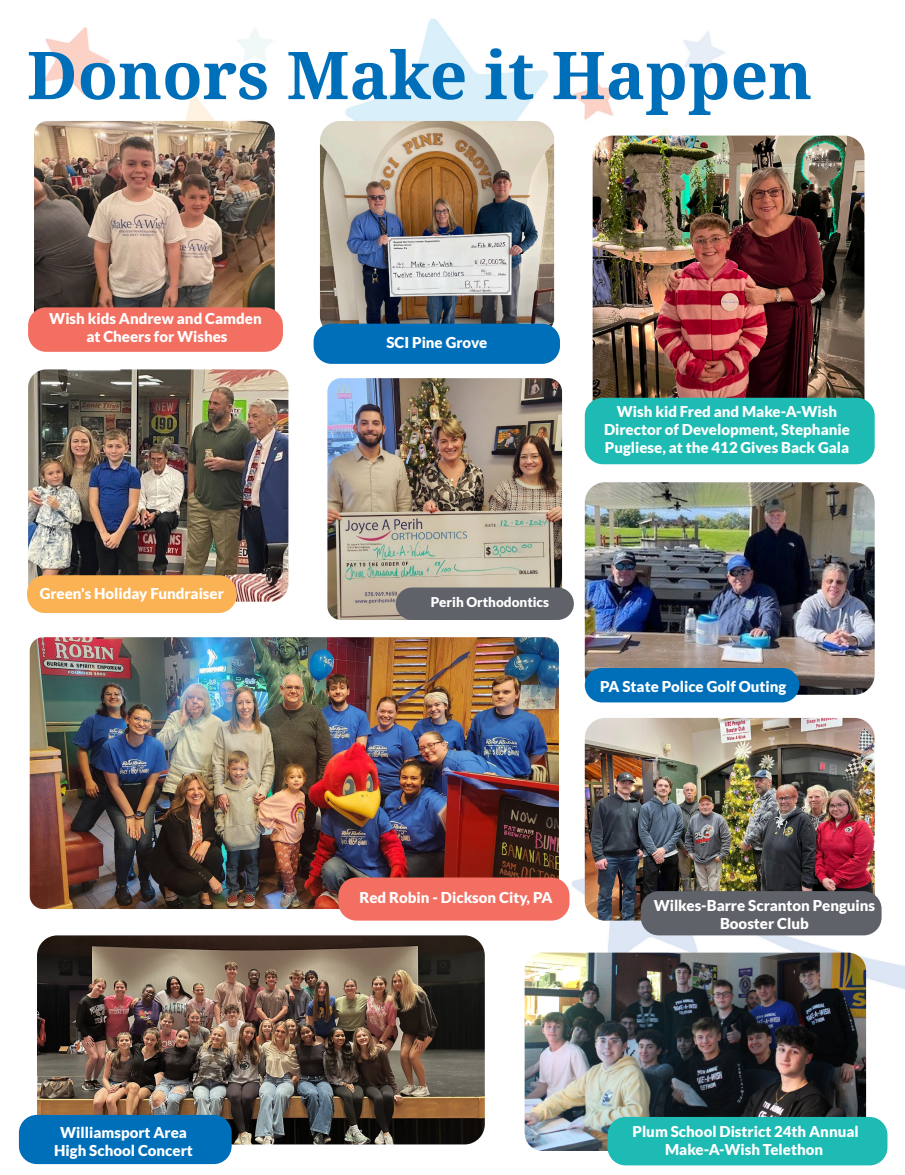
<style>
.page{position:relative;width:905px;height:1175px;background:#fff}
.page>*{position:absolute;margin:0;border:0;box-sizing:border-box;transform-origin:0 0}
.t1{font:700 66px "Droid Serif";color:#006fba}
.t2{font:900 15px/18px "Lato";color:#fff;text-align:center}
.t3{font:900 13.5px "Lato";color:#fff}
</style>
<div class="page">
<img style="left:18px;top:18px;width:886px;height:1148px">
<img style="left:524px;top:952px;width:342px;height:198px">
<img style="left:320px;top:121px;width:234px;height:207px">
<img style="left:34px;top:121px;width:241px;height:190px">
<img style="left:592px;top:136px;width:272px;height:265px">
<img style="left:30px;top:637px;width:529px;height:272px">
<img style="left:584px;top:718px;width:290px;height:202px">
<img style="left:28px;top:369px;width:260px;height:232px">
<div style="left:28px;top:307px;width:255px;height:45px;background:#f26f62;border-radius:18px"></div>
<div style="left:313px;top:324px;width:247px;height:40px;background:#006fba;border-radius:18px"></div>
<div style="left:584px;top:398px;width:290px;height:66px;background:#1dbbb3;border-radius:18px"></div>
<div style="left:27px;top:575px;width:210px;height:38px;background:#fbb254;border-radius:18px"></div>
<div style="left:640px;top:891px;width:241px;height:44px;background:#5f6369;border-radius:18px"></div>
<div style="left:338px;top:877px;width:231px;height:43px;background:#f26f62;border-radius:18px"></div>
<div style="left:607px;top:1116px;width:280px;height:49px;background:#1dbbb3;border-radius:18px"></div>
<img style="left:37px;top:935px;width:448px;height:209px">
<div style="left:19px;top:1114px;width:213px;height:50px;background:#006fba;border-radius:18px"></div>
<img style="left:584px;top:482px;width:290px;height:212px">
<div style="left:584px;top:668px;width:215px;height:34px;background:#006fba;border-radius:17px"></div>
<img style="left:327px;top:378px;width:235px;height:242px">
<div style="left:396px;top:587px;width:178px;height:33px;background:#5f6369;border-radius:16px"></div>
<p class="t1" style="left:27px;top:29px;width:786px">Donors Make it Happen</p>
<p class="t2" style="left:49px;top:309px;width:214px">Wish kids Andrew and Camden at Cheers for Wishes</p>
<p class="t2" style="left:40px;top:584px;width:186px">Green's Holiday Fundraiser</p>
<p class="t2" style="left:60px;top:1123px;width:128px">Williamsport Area</p>
<p class="t2" style="left:54px;top:1141px;width:140px">High School Concert</p>
<p class="t2" style="left:386px;top:333px;width:102px">SCI Pine Grove</p>
<p class="t2" style="left:604px;top:402px;width:247px">Wish kid Fred and Make-A-Wish<br>Director of Development, Stephanie<br>Pugliese, at the 412 Gives Back Gala</p>
<p class="t3" style="left:431px;top:594px;width:120px">Perih Orthodontics</p>
<p class="t2" style="left:600px;top:677px;width:187px">PA State Police Golf Outing</p>
<p class="t2" style="left:359px;top:888px;width:194px">Red Robin - Dickson City, PA</p>
<p class="t2" style="left:653px;top:895px;width:223px">Wilkes-Barre Scranton Penguins<br>Booster Club</p>
<p class="t2" style="left:632px;top:1121px;width:228px">Plum School District 24th Annual<br>Make-A-Wish Telethon</p>
</div>
